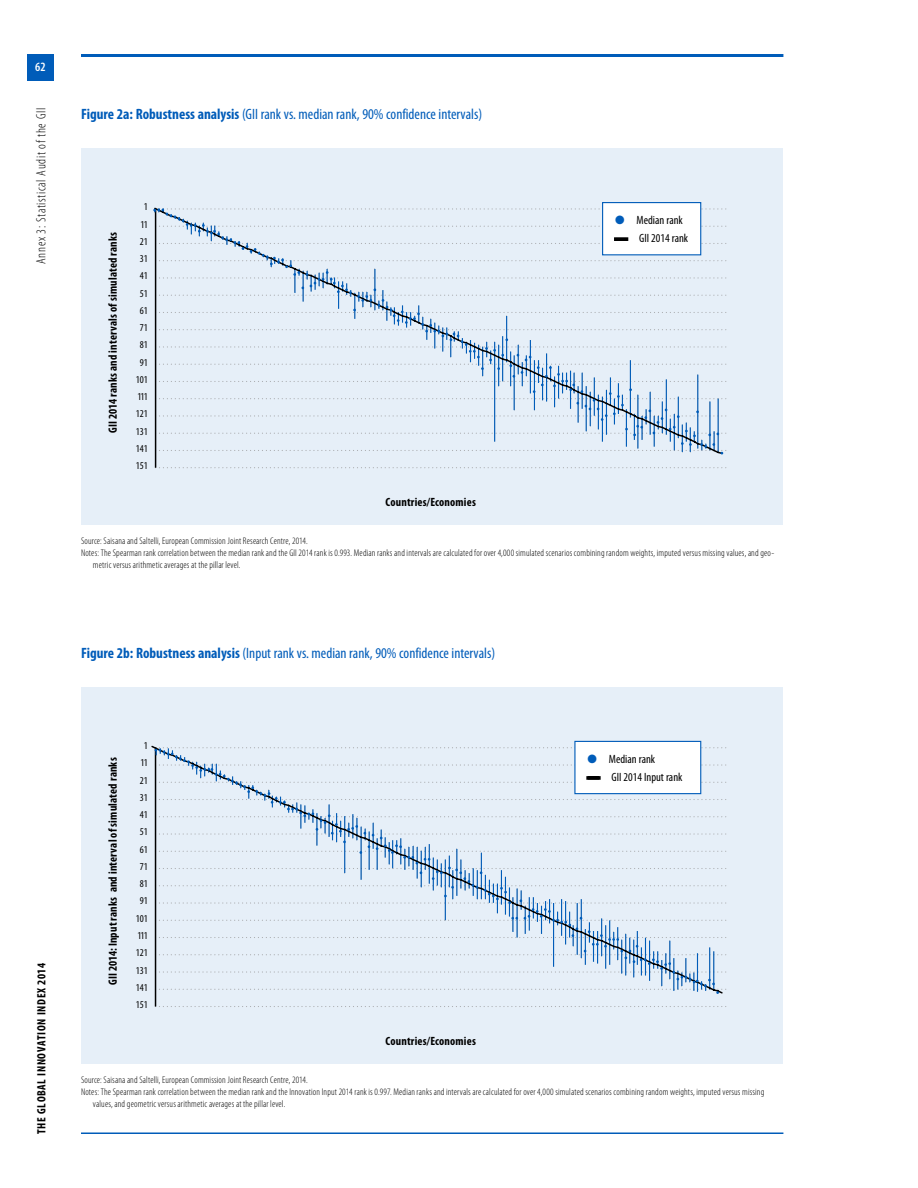
<style>
.page{position:relative;width:918px;height:1188px;background:#fff}
.page>*{position:absolute;margin:0;border:0;box-sizing:border-box;transform-origin:0 0}
.t1{font:condensed 15px "Myriad Pro";color:#005cb9}
.t2{font:300 condensed 13.5px "Myriad Pro";letter-spacing:.05em;color:#000}
.t3{font:600 condensed 12.75px "Myriad Pro";color:#fff}
.t4{font:700 condensed 12px "Myriad Pro";letter-spacing:.015em;color:#000}
.t5{font:condensed 12px "Myriad Pro";color:#000}
.t6{font:700 condensed 12px "Myriad Pro";letter-spacing:.05em;color:#000}
.t7{font:condensed 10.5px/17.2px "Myriad Pro";color:#000;text-align:right}
.t8{font:300 condensed 9.75px "Myriad Pro";letter-spacing:.015em;color:#000}
.s1{font-weight:700}
.s2{color:#005cb9}
</style>
<div class="page">
<hr style="left:81px;top:1132px;width:702px;height:2px;background:#005cb9">
<div style="left:27px;top:54px;width:27px;height:27px;background:#005cb9"></div>
<hr style="left:81px;top:54px;width:702px;height:3px;background:#005cb9">
<div style="left:81px;top:148px;width:702px;height:377px;background:#e6eff8"></div>
<svg style="left:156px;top:467px;width:571px;height:1px"></svg>
<hr style="left:155px;top:209px;width:1px;height:259px;background:#000">
<svg style="left:153px;top:208px;width:574px;height:246px"></svg>
<div style="left:603px;top:203px;width:98px;height:52px;background:#fff"></div>
<div style="left:614px;top:237px;width:14px;height:4px;border:3px solid #000"></div>
<div style="left:602px;top:202px;width:99px;height:53px;border:1px solid #005cb9"></div>
<div style="left:81px;top:687px;width:702px;height:376px;background:#e6eff8"></div>
<svg style="left:156px;top:1006px;width:571px;height:1px"></svg>
<hr style="left:155px;top:748px;width:1px;height:259px;background:#000">
<svg style="left:155px;top:747px;width:572px;height:247px"></svg>
<div style="left:575px;top:741px;width:126px;height:53px;background:#fff"></div>
<div style="left:586px;top:776px;width:15px;height:4px;border:3px solid #000"></div>
<div style="left:574px;top:741px;width:127px;height:53px;border:1px solid #005cb9"></div>
<h3 class="t3" style="left:35px;top:60px;width:12px">62</h3>
<h2 class="t2" style="left:34px;top:264px;width:158px;rotate:-90deg">Annex 3: Statistical Audit of the GII</h2>
<p class="t6" style="left:35px;top:1134px;width:173px;rotate:-90deg">THE GLOBAL INNOVATION INDEX 2014</p>
<h1 class="t1" style="left:81px;top:106px;width:403px"><span class="s1">Figure 2a: Robustness analysis</span> (GII rank vs. median rank, 90% confidence intervals)</h1>
<p class="t4" style="left:106px;top:433px;width:203px;rotate:-90deg">GII 2014 ranks and intervals of simulated ranks</p>
<p class="t7" style="left:136px;top:198px;width:14px">1<br>11<br>21<br>31<br>41<br>51<br>61<br>71<br>81<br>91<br>101<br>111<br>121<br>131<br>141<br>151</p>
<p class="t4" style="left:386px;top:496px;width:92px">Countries/Economies</p>
<p class="t5" style="left:615px;top:214px;width:69px"><span class="s2">●</span> Median rank</p>
<p class="t5" style="left:615px;top:232px;width:75px">— GII 2014 rank</p>
<p class="t8" style="left:81px;top:536px;width:228px">Source: Saisana and Saltelli, European Commission Joint Research Centre, 2014.</p>
<p class="t8" style="left:81px;top:548px;width:695px">Notes: The Spearman rank correlation between the median rank and the GII 2014 rank is 0.993. Median ranks and intervals are calculated for over 4,000 simulated scenarios combining random weights, imputed versus missing values, and geo-</p>
<p class="t8" style="left:93px;top:560px;width:149px">metric versus arithmetic averages at the pillar level.</p>
<h1 class="t1" style="left:81px;top:645px;width:416px"><span class="s1">Figure 2b: Robustness analysis</span> (Input rank vs. median rank, 90% confidence intervals)</h1>
<p class="t4" style="left:106px;top:985px;width:229px;rotate:-90deg">GII 2014: Input ranks and interval of simulated ranks</p>
<p class="t7" style="left:136px;top:737px;width:14px">1<br>11<br>21<br>31<br>41<br>51<br>61<br>71<br>81<br>91<br>101<br>111<br>121<br>131<br>141<br>151</p>
<p class="t4" style="left:386px;top:1035px;width:92px">Countries/Economies</p>
<p class="t5" style="left:588px;top:753px;width:69px"><span class="s2">●</span> Median rank</p>
<p class="t5" style="left:588px;top:771px;width:96px">— GII 2014 Input rank</p>
<p class="t8" style="left:81px;top:1075px;width:228px">Source: Saisana and Saltelli, European Commission Joint Research Centre, 2014.</p>
<p class="t8" style="left:81px;top:1087px;width:685px">Notes: The Spearman rank correlation between the median rank and the Innovation Input 2014 rank is 0.997. Median ranks and intervals are calculated for over 4,000 simulated scenarios combining random weights, imputed versus missing</p>
<p class="t8" style="left:93px;top:1099px;width:194px">values, and geometric versus arithmetic averages at the pillar level.</p>
</div>
